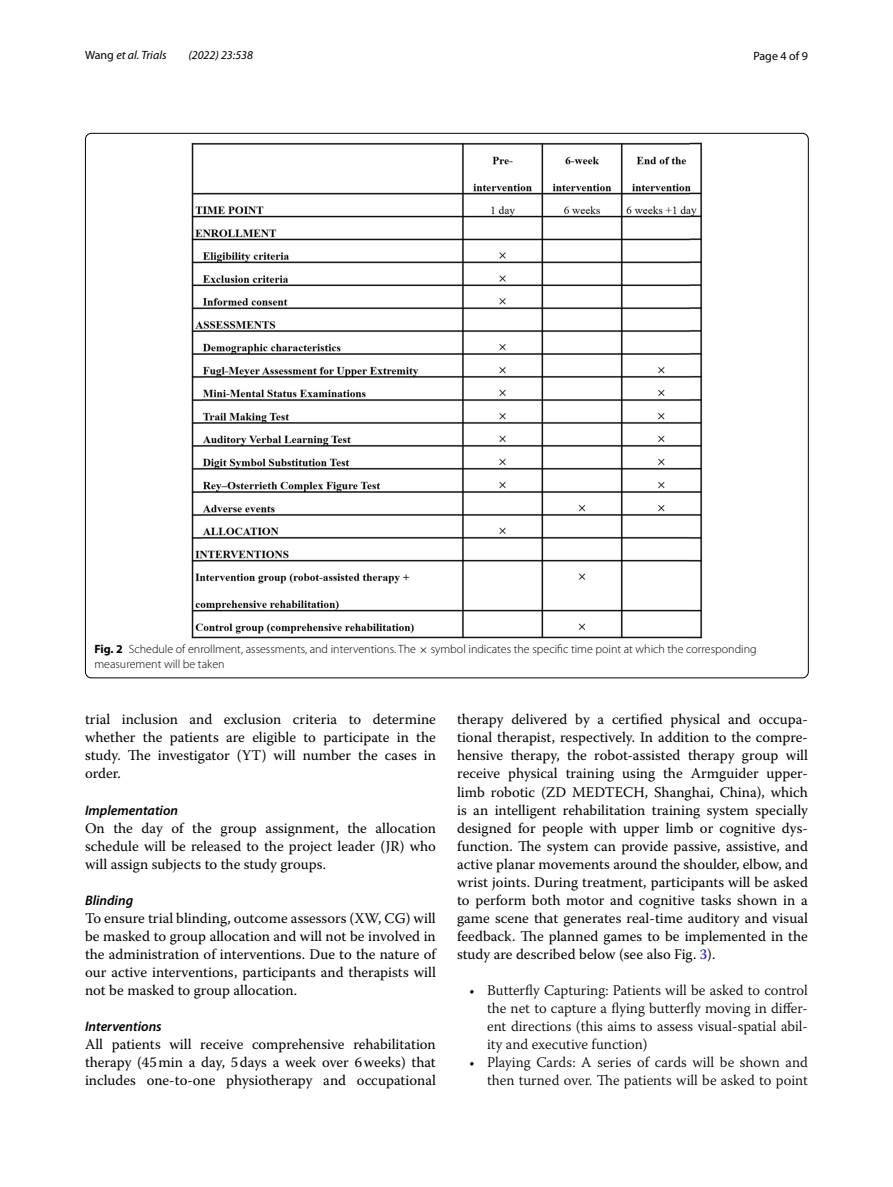
<style>
.page{position:relative;width:893px;height:1187px;background:#fff}
.page>*{position:absolute;margin:0;border:0;box-sizing:border-box;transform-origin:0 0}
.t1{font:14.7px/18px "Warnock Pro";color:#000;text-align:justify}
.t2{font:300 14.7px/18px "Warnock Pro";color:#000;text-align:justify}
.t3{font:italic 600 13.8px "Myriad Pro";color:#000}
.t4{font:300 12px/15px "Myriad Pro";color:#000}
.t5{font:italic 12px "Myriad Pro";color:#000}
.t6{font:12px "Myriad Pro";color:#000}
.s1{font-style:normal}
.s2{font-weight:700}
.s3{font-family:"MTSY";font-weight:400}
.s4{color:#00f}
</style>
<div class="page">
<img style="left:192px;top:142px;width:510px;height:496px">
<p class="t5" style="left:85px;top:48px;width:83px"><span class="s1">Wang</span> et al. Trials</p>
<p class="t5" style="left:188px;top:48px;width:66px">(2022) 23:538</p>
<p class="t6" style="left:753px;top:48px;width:56px">Page 4 of 9</p>
<p class="t4" style="left:94px;top:642px;width:664px"><span class="s2">Fig. 2</span> Schedule of enrollment, assessments, and interventions. The <span class="s3">×</span> symbol indicates the specific time point at which the corresponding measurement will be taken</p>
<p class="t1" style="left:85px;top:710px;width:352px">trial inclusion and exclusion criteria to determine whether the patients are eligible to participate in the study. The investigator (YT) will number the cases in order.</p>
<p class="t3" style="left:85px;top:801px;width:95px">Implementation</p>
<p class="t1" style="left:85px;top:818px;width:352px">On the day of the group assignment, the allocation schedule will be released to the project leader (JR) who will assign subjects to the study groups.</p>
<p class="t3" style="left:85px;top:891px;width:50px">Blinding</p>
<p class="t1" style="left:85px;top:908px;width:352px">To ensure trial blinding, outcome assessors (XW, CG) will be masked to group allocation and will not be involved in the administration of interventions. Due to the nature of our active interventions, participants and therapists will not be masked to group allocation.</p>
<p class="t3" style="left:85px;top:1017px;width:78px">Interventions</p>
<p class="t1" style="left:85px;top:1034px;width:352px">All patients will receive comprehensive rehabilitation therapy (45min a day, 5days a week over 6weeks) that includes one-to-one physiotherapy and occupational</p>
<p class="t1" style="left:457px;top:710px;width:352px">therapy delivered by a certified physical and occupa&shy;tional therapist, respectively. In addition to the compre&shy;hensive therapy, the robot-assisted therapy group will receive physical training using the Armguider upper&shy;limb robotic (ZD MEDTECH, Shanghai, China), which is an intelligent rehabilitation training system specially designed for people with upper limb or cognitive dys&shy;function. The system can provide passive, assistive, and active planar movements around the shoulder, elbow, and wrist joints. During treatment, participants will be asked to perform both motor and cognitive tasks shown in a game scene that generates real-time auditory and visual feedback. The planned games to be implemented in the study are described below (see also Fig. <span class="s4">3</span>).</p>
<p class="t2" style="left:487px;top:981px;width:322px;text-indent:-18px">• Butterfly Capturing: Patients will be asked to control the net to capture a flying butterfly moving in differ&shy;ent directions (this aims to assess visual-spatial abil&shy;ity and executive function)</p>
<p class="t2" style="left:469px;top:1053px;width:340px;text-align:right">• Playing Cards: A series of cards will be shown and then turned over. The patients will be asked to point</p>
</div>
